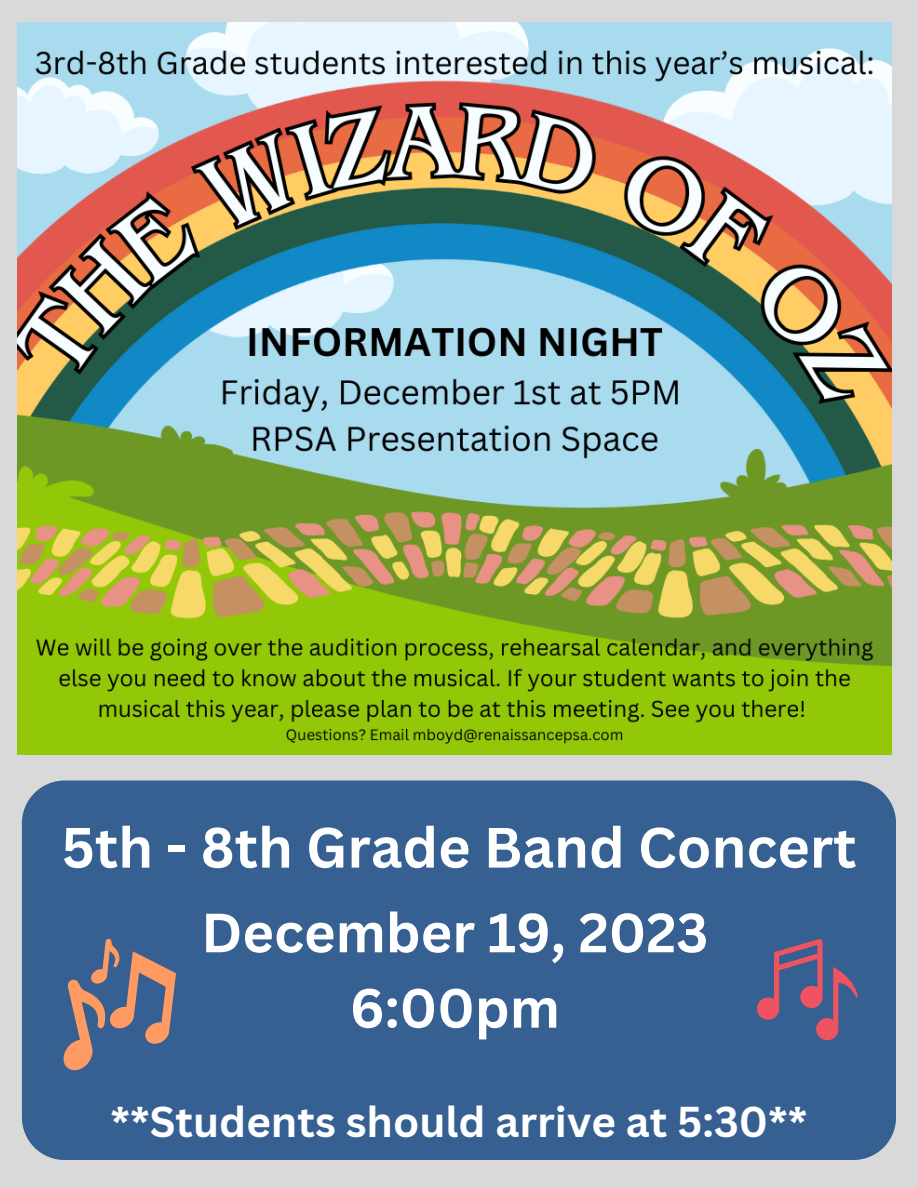
<style>
.page{position:relative;width:918px;height:1188px;background:#d9d9d9}
.page>*{position:absolute;margin:0;border:0;box-sizing:border-box;transform-origin:0 0}
.t1{font:700 55.5px "Canva Sans";color:#fff}
.t2{font:700 54px "Canva Sans";color:#fff}
.t3{font:700 42px "Canva Sans";color:#fff}
</style>
<div class="page">
<img style="left:18px;top:22px;width:874px;height:733px">
<div style="left:22px;top:781px;width:874px;height:379px;background:#366092"></div>
<svg style="left:62px;top:939px;width:114px;height:131px;background:#707183"></svg>
<svg style="left:757px;top:939px;width:101px;height:101px;background:#645c85"></svg>
<p class="t1" style="left:62px;top:808px;width:796px">5th - 8th Grade Band Concert</p>
<p class="t2" style="left:201px;top:895px;width:509px">December 19, 2023</p>
<p class="t2" style="left:350px;top:970px;width:212px">6:00pm</p>
<p class="t3" style="left:111px;top:1092px;width:698px">**Students should arrive at 5:30**</p>
</div>
